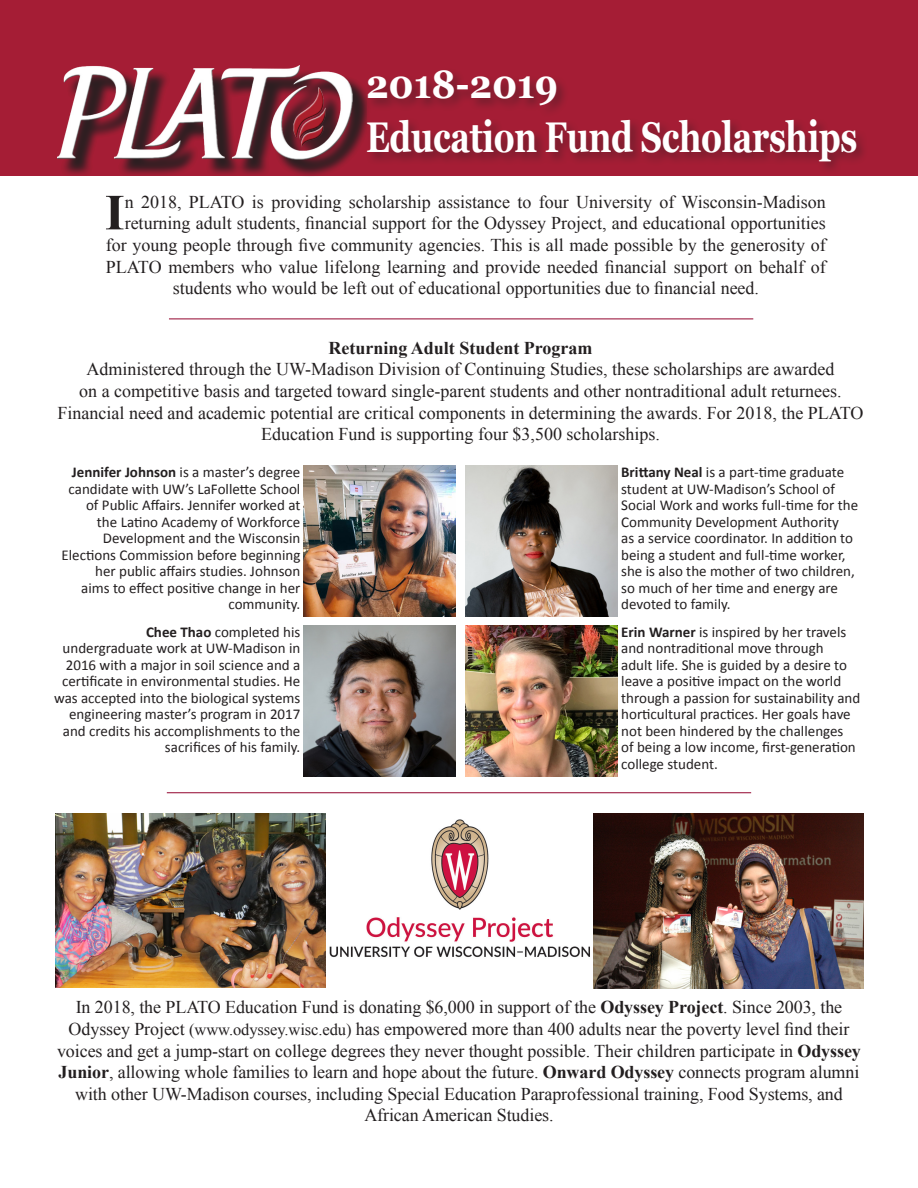
<style>
.page{position:relative;width:918px;height:1188px;background:#fff}
.page>*{position:absolute;margin:0;border:0;box-sizing:border-box;transform-origin:0 0}
.t1{font:700 50.55px "Times New Roman";color:#231f20}
.t2{font:700 42.9px "Georgia";letter-spacing:-.01em;color:#fff;scale:.77 1}
.t3{font:700 39.6px "Georgia";color:#fff;scale:.91 1}
.t4{font:18px/21.6px "Times New Roman";color:#231f20;text-align:center}
.t5{font:700 18px "Times New Roman";color:#231f20}
.t6{font:15px/16.5px "Calibri";color:#231f20;text-align:right}
.s1{font-weight:700}
.s2{font-size:16.5px}
</style>
<div class="page">
<div style="left:0;top:0;width:918px;height:176px;background:#a51d35"></div>
<div style="left:364px;top:67px;width:505px;height:108px;background:#231f20;opacity:.43"></div>
<hr style="left:169px;top:319px;width:584px;height:1px;background:#92042e">
<img style="left:304px;top:466px;width:151px;height:151px">
<img style="left:466px;top:626px;width:151px;height:151px">
<img style="left:304px;top:626px;width:151px;height:151px">
<img style="left:466px;top:466px;width:151px;height:151px">
<img style="left:329px;top:819px;width:261px;height:139px">
<img style="left:56px;top:813px;width:270px;height:175px">
<img style="left:593px;top:813px;width:271px;height:176px">
<hr style="left:167px;top:793px;width:584px;height:1px;background:#92042e">
<div style="left:60px;top:69px;width:306px;height:109px;background:#231f20;opacity:.75"></div>
<div style="left:57px;top:65px;width:295px;height:94px;background:#231f20;opacity:.75"></div>
<p class="t3" style="left:366px;top:59px;width:213px">2018-2019</p>
<p class="t2" style="left:366px;top:110px;width:640px">Education Fund Scholarships</p>
<p class="t1" style="left:105px;top:178px;width:21px">I</p>
<p class="t4" style="left:125px;top:191px;width:703px">n 2018, PLATO is providing scholarship assistance to four University of Wisconsin-Madison</p>
<p class="t4" style="left:125px;top:212px;width:703px">returning adult students, financial support for the Odyssey Project, and educational opportunities</p>
<p class="t4" style="left:106px;top:234px;width:721px">for young people through five community agencies. This is all made possible by the generosity of</p>
<p class="t4" style="left:106px;top:255px;width:721px">PLATO members who value lifelong learning and provide needed financial support on behalf of</p>
<p class="t4" style="left:173px;top:277px;width:588px">students who would be left out of educational opportunities due to financial need.</p>
<p class="t5" style="left:328px;top:335px;width:266px">Returning Adult Student Program</p>
<p class="t4" style="left:58px;top:358px;width:807px">Administered through the UW-Madison Division of Continuing Studies, these scholarships are awarded<br>on a competitive basis and targeted toward single-parent students and other nontraditional adult returnees.<br>Financial need and academic potential are critical components in determining the awards. For 2018, the PLATO Education Fund is supporting four $3,500 scholarships.</p>
<p class="t6" style="left:62px;top:464px;width:240px"><span class="s1">Jennifer Johnson</span> is a master’s degree candidate with UW’s LaFollette School of Public Affairs. Jennifer worked at<br>the Latino Academy of Workforce Development and the Wisconsin Elections Commission before beginning her public affairs studies. Johnson<br>aims to effect positive change in her community.</p>
<p class="t6" style="left:54px;top:624px;width:248px"><span class="s1">Chee Thao</span> completed his undergraduate work at UW-Madison in 2016 with a major in soil science and a certificate in environmental studies. He was accepted into the biological systems engineering master’s program in 2017 and credits his accomplishments to the sacrifices of his family.</p>
<p class="t6" style="left:621px;top:464px;width:238px;text-align:left"><span class="s1">Brittany Neal</span> is a part-time graduate student at UW-Madison’s School of Social Work and works full-time for the Community Development Authority<br>as a service coordinator. In addition to being a student and full-time worker, she is also the mother of two children, so much of her time and energy are devoted to family.</p>
<p class="t6" style="left:621px;top:624px;width:241px;text-align:left"><span class="s1">Erin Warner</span> is inspired by her travels and nontraditional move through<br>adult life. She is guided by a desire to leave a positive impact on the world through a passion for sustainability and horticultural practices. Her goals have not been hindered by the challenges<br>of being a low income, first-generation college student.</p>
<p class="t4" style="left:57px;top:996px;width:805px">In 2018, the PLATO Education Fund is donating $6,000 in support of the <span class="s1">Odyssey Project</span>. Since 2003, the Odyssey Project <span class="s2">(www.odyssey.wisc.edu)</span> has empowered more than 400 adults near the poverty level find their voices and get a jump-start on college degrees they never thought possible. Their children participate in <span class="s1">Odyssey Junior</span>, allowing whole families to learn and hope about the future. <span class="s1">Onward Odyssey</span> connects program alumni with other UW-Madison courses, including Special Education Paraprofessional training, Food Systems, and African American Studies.</p>
</div>
